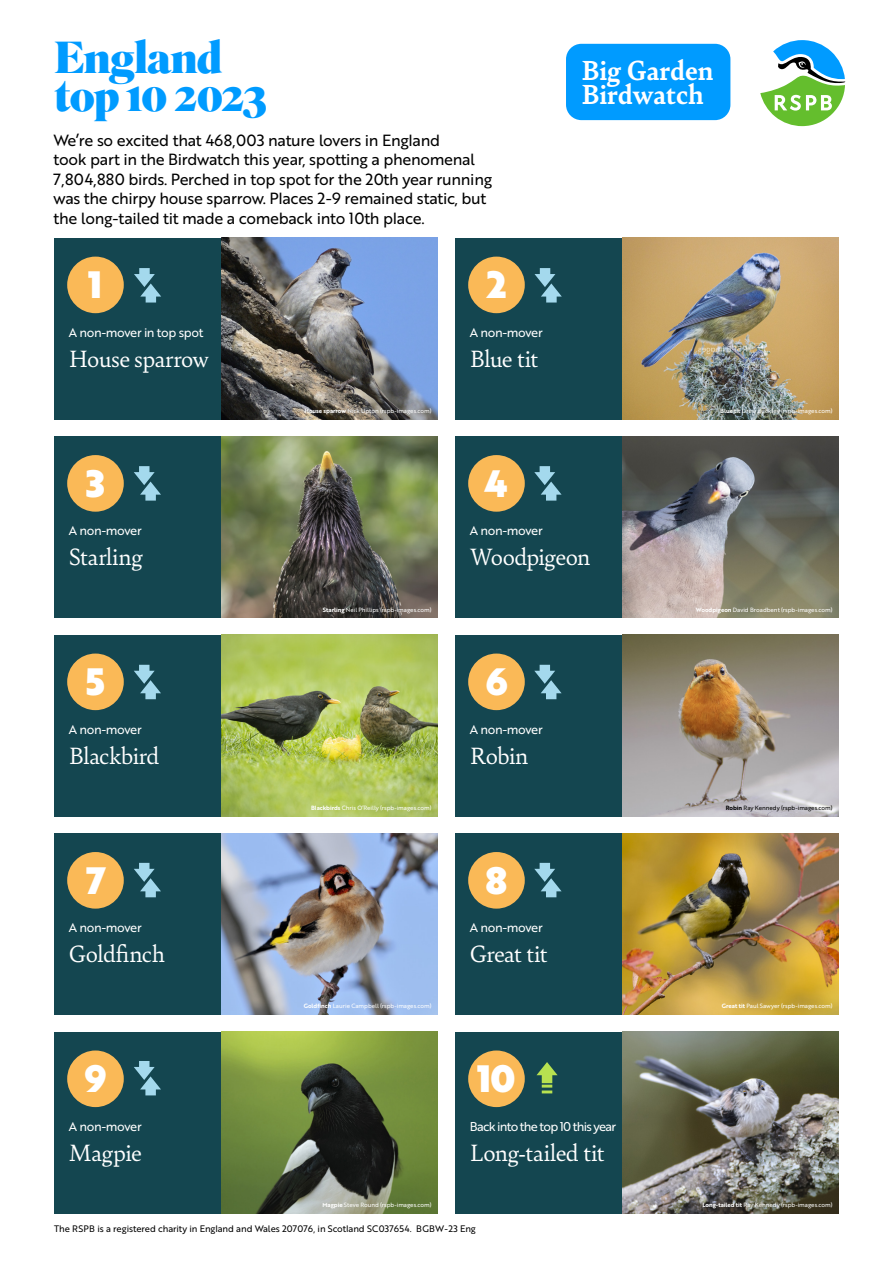
<style>
.page{position:relative;width:893px;height:1263px;background:#fff}
.page>*{position:absolute;margin:0;border:0;box-sizing:border-box;transform-origin:0 0}
.t1{font:900 44.7px/38px "Superior Title";letter-spacing:-.03em;color:#009bff}
.t2{font:37.05px "Brother 1816 Black";color:#fff}
.t3{font:700 29.25px/24.2px "Bely";color:#fff}
.t4{font:25.05px "Bely";letter-spacing:-.02em;color:#fff}
.t5{font:15.75px/19.5px "Brother 1816 Regular";letter-spacing:-.02em;color:#000}
.t6{font:12.45px "Brother 1816 Regular";letter-spacing:-.03em;color:#fff}
.t7{font:12.45px "Brother 1816 Regular";letter-spacing:-.055em;color:#fff}
.t8{font:9.15px "Brother 1816 Regular";letter-spacing:-.01em;color:#000}
.t9{font:6px "Brother 1816 Regular";letter-spacing:-.005em;color:#fff}
.t10{font:6px "Brother 1816 Regular";letter-spacing:-.005em;color:#000}
.s1{font-family:"Brother 1816 Bold"}
</style>
<div class="page">
<svg style="left:760px;top:40px;width:86px;height:86px"></svg>
<div style="left:54px;top:238px;width:167px;height:181px;background:#144650"></div>
<img style="left:221px;top:238px;width:217px;height:181px">
<div style="left:67px;top:257px;width:57px;height:56px;background:#fab957;border-radius:50%"></div>
<div style="left:455px;top:238px;width:167px;height:181px;background:#144650"></div>
<img style="left:622px;top:238px;width:217px;height:181px">
<div style="left:468px;top:257px;width:57px;height:56px;background:#fab957;border-radius:50%"></div>
<svg style="left:134px;top:268px;width:27px;height:34px"></svg>
<svg style="left:534px;top:268px;width:28px;height:34px"></svg>
<div style="left:54px;top:436px;width:167px;height:182px;background:#144650"></div>
<img style="left:221px;top:436px;width:217px;height:182px">
<div style="left:67px;top:455px;width:57px;height:57px;background:#fab957;border-radius:50%"></div>
<div style="left:455px;top:436px;width:167px;height:182px;background:#144650"></div>
<img style="left:622px;top:436px;width:217px;height:182px">
<div style="left:468px;top:455px;width:57px;height:57px;background:#fab957;border-radius:50%"></div>
<svg style="left:534px;top:466px;width:28px;height:35px"></svg>
<svg style="left:134px;top:466px;width:27px;height:35px"></svg>
<div style="left:54px;top:635px;width:167px;height:181px;background:#144650"></div>
<img style="left:221px;top:635px;width:217px;height:181px">
<div style="left:67px;top:653px;width:57px;height:57px;background:#fab957;border-radius:50%"></div>
<div style="left:455px;top:635px;width:167px;height:181px;background:#144650"></div>
<img style="left:622px;top:635px;width:217px;height:181px">
<div style="left:468px;top:653px;width:57px;height:57px;background:#fab957;border-radius:50%"></div>
<svg style="left:534px;top:665px;width:28px;height:34px"></svg>
<svg style="left:134px;top:665px;width:27px;height:34px"></svg>
<div style="left:54px;top:833px;width:167px;height:182px;background:#144650"></div>
<img style="left:221px;top:833px;width:217px;height:182px">
<div style="left:67px;top:852px;width:57px;height:57px;background:#fab957;border-radius:50%"></div>
<div style="left:455px;top:833px;width:167px;height:182px;background:#144650"></div>
<img style="left:622px;top:833px;width:217px;height:182px">
<div style="left:468px;top:852px;width:57px;height:57px;background:#fab957;border-radius:50%"></div>
<svg style="left:534px;top:863px;width:28px;height:34px"></svg>
<svg style="left:134px;top:863px;width:27px;height:34px"></svg>
<div style="left:54px;top:1032px;width:167px;height:181px;background:#144650"></div>
<img style="left:221px;top:1032px;width:217px;height:181px">
<div style="left:67px;top:1050px;width:57px;height:57px;background:#fab957;border-radius:50%"></div>
<div style="left:455px;top:1032px;width:167px;height:181px;background:#144650"></div>
<img style="left:622px;top:1032px;width:217px;height:181px">
<div style="left:468px;top:1050px;width:57px;height:57px;background:#fab957;border-radius:50%"></div>
<svg style="left:536px;top:1062px;width:22px;height:31px"></svg>
<svg style="left:134px;top:1061px;width:27px;height:34px"></svg>
<div style="left:566px;top:44px;width:164px;height:76px;background:#009bff;border-radius:15px"></div>
<h1 class="t1" style="left:54px;top:41px;width:215px">England top 10 2023</h1>
<p class="t5" style="left:54px;top:130px;width:440px">We’re so excited that 468,003 nature lovers in England<br>took part in the Birdwatch this year, spotting a phenomenal 7,804,880 birds. Perched in top spot for the 20th year running was the chirpy house sparrow. Places 2-9 remained static, but the long-tailed tit made a comeback into 10th place.</p>
<h2 class="t2" style="left:89px;top:256px;width:15px">1</h2>
<h2 class="t2" style="left:486px;top:256px;width:21px">2</h2>
<h3 class="t6" style="left:69px;top:323px;width:136px">A non-mover in top spot</h3>
<h3 class="t6" style="left:470px;top:323px;width:74px">A non-mover</h3>
<h3 class="t4" style="left:69px;top:341px;width:141px">House sparrow</h3>
<h3 class="t4" style="left:470px;top:341px;width:70px">Blue tit</h3>
<h3 class="t3" style="left:581px;top:57px;width:133px">Big Garden<br>Birdwatch</h3>
<p class="t9" style="left:304px;top:406px;width:129px"><span class="s1">House sparrow</span> Nick Upton (rspb-images.com)</p>
<p class="t9" style="left:720px;top:406px;width:114px"><span class="s1">Blue tit</span> Drew Buckley (rspb-images.com)</p>
<h2 class="t2" style="left:86px;top:455px;width:21px">3</h2>
<h2 class="t2" style="left:484px;top:455px;width:26px">4</h2>
<h3 class="t6" style="left:69px;top:522px;width:74px">A non-mover</h3>
<h3 class="t6" style="left:470px;top:522px;width:74px">A non-mover</h3>
<h3 class="t4" style="left:69px;top:539px;width:75px">Starling</h3>
<h3 class="t4" style="left:470px;top:539px;width:122px">Woodpigeon</h3>
<p class="t9" style="left:323px;top:605px;width:110px"><span class="s1">Starling</span> Neil Phillips (rspb-images.com)</p>
<p class="t9" style="left:696px;top:605px;width:138px"><span class="s1">Woodpigeon</span> David Broadbent (rspb-images.com)</p>
<h2 class="t2" style="left:86px;top:653px;width:21px">5</h2>
<h2 class="t2" style="left:485px;top:653px;width:24px">6</h2>
<h3 class="t6" style="left:69px;top:720px;width:74px">A non-mover</h3>
<h3 class="t6" style="left:470px;top:720px;width:74px">A non-mover</h3>
<h3 class="t4" style="left:69px;top:738px;width:92px">Blackbird</h3>
<h3 class="t4" style="left:470px;top:738px;width:60px">Robin</h3>
<p class="t9" style="left:311px;top:803px;width:122px"><span class="s1">Blackbirds</span> Chris O’Reilly (rspb-images.com)</p>
<p class="t10" style="left:726px;top:803px;width:108px"><span class="s1">Robin</span> Ray Kennedy (rspb-images.com)</p>
<h2 class="t2" style="left:86px;top:852px;width:21px">7</h2>
<h2 class="t2" style="left:486px;top:852px;width:23px">8</h2>
<h3 class="t6" style="left:69px;top:919px;width:74px">A non-mover</h3>
<h3 class="t6" style="left:470px;top:919px;width:74px">A non-mover</h3>
<h3 class="t4" style="left:69px;top:936px;width:98px">Goldfinch</h3>
<h3 class="t4" style="left:470px;top:936px;width:79px">Great tit</h3>
<p class="t9" style="left:304px;top:1002px;width:129px"><span class="s1">Goldfinch</span> Laurie Campbell (rspb-images.com)</p>
<p class="t9" style="left:722px;top:1002px;width:112px"><span class="s1">Great tit</span> Paul Sawyer (rspb-images.com)</p>
<h2 class="t2" style="left:84px;top:1050px;width:24px">9</h2>
<h2 class="t2" style="left:477px;top:1050px;width:39px">10</h2>
<h3 class="t6" style="left:69px;top:1117px;width:74px">A non-mover</h3>
<h3 class="t7" style="left:470px;top:1117px;width:148px">Back into the top 10 this year</h3>
<h3 class="t4" style="left:69px;top:1135px;width:74px">Magpie</h3>
<h3 class="t4" style="left:470px;top:1135px;width:136px">Long-tailed tit</h3>
<p class="t9" style="left:322px;top:1200px;width:111px"><span class="s1">Magpie</span> Steve Round (rspb-images.com)</p>
<p class="t9" style="left:702px;top:1200px;width:132px"><span class="s1">Long-tailed tit</span> Ray Kennedy (rspb-images.com)</p>
<h3 class="t8" style="left:54px;top:1222px;width:423px">The RSPB is a registered charity in England and Wales 207076, in Scotland SC037654. BGBW-23 Eng</h3>
</div>
